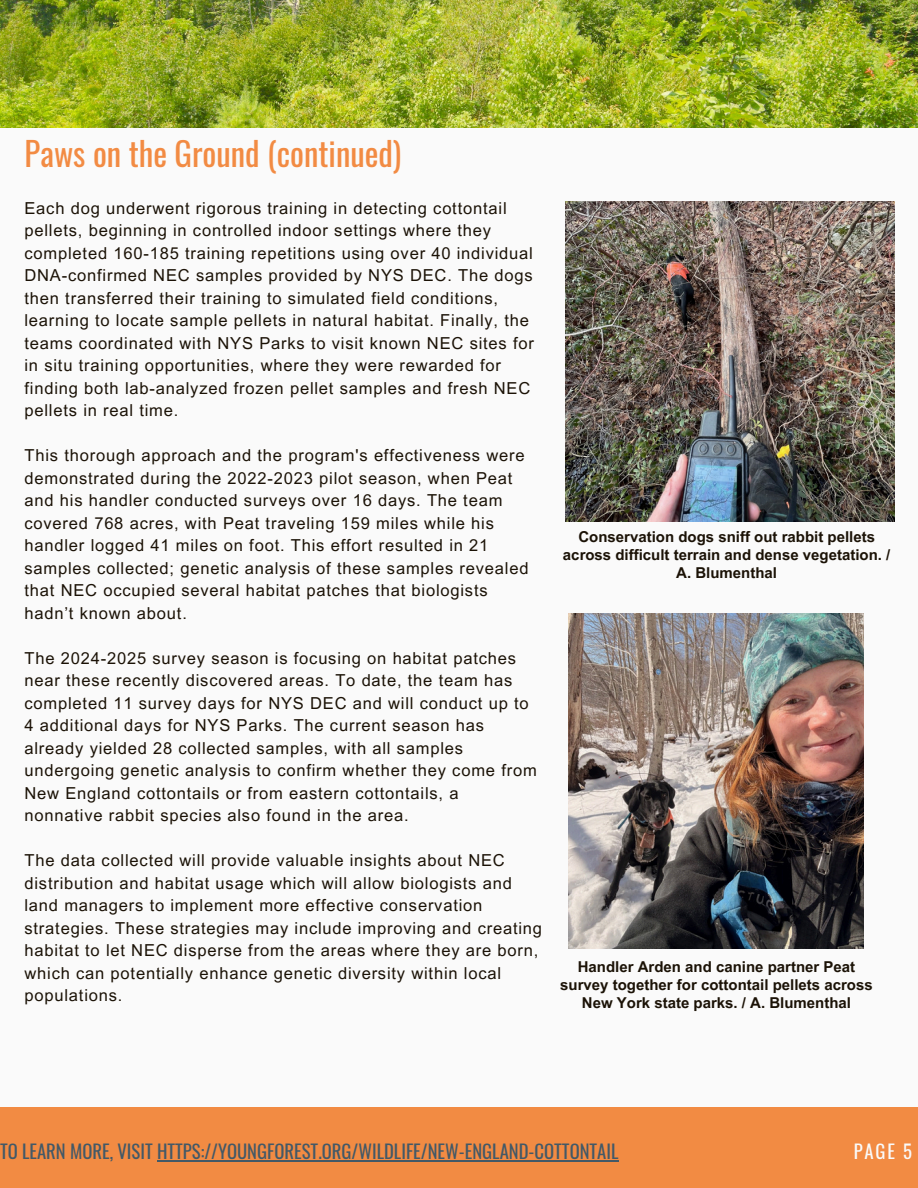
<style>
.page{position:relative;width:918px;height:1188px;background:#fafafa}
.page>*{position:absolute;margin:0;border:0;box-sizing:border-box;transform-origin:0 0}
.t1{font:32.7px "Oswald";color:#f28b43}
.t2{font:18.75px "Oswald";color:#435967}
.t3{font:18.75px "Oswald";color:#fafafa}
.t4{font:16.5px/22.5px "Arial MT Pro";letter-spacing:.05em;color:#1b1206}
.t5{font:700 15px/18px "Arial MT Pro";color:#1b1206;text-align:center}
</style>
<div class="page">
<div style="left:0;top:1107px;width:918px;height:81px;background:#f28b43"></div>
<img style="left:0;top:0;width:918px;height:127px">
<hr style="left:157px;top:1160px;width:462px;height:2px;background:#435967">
<img style="left:565px;top:202px;width:330px;height:319px">
<img style="left:569px;top:614px;width:295px;height:335px">
<p class="t1" style="left:25px;top:128px;width:378px">Paws on the Ground (continued)</p>
<p class="t4" style="left:25px;top:199px;width:511px">Each dog underwent rigorous training in detecting cottontail pellets, beginning in controlled indoor settings where they completed 160-185 training repetitions using over 40 individual DNA-confirmed NEC samples provided by NYS DEC. The dogs then transferred their training to simulated field conditions, learning to locate sample pellets in natural habitat. Finally, the teams coordinated with NYS Parks to visit known NEC sites for in situ training opportunities, where they were rewarded for finding both lab-analyzed frozen pellet samples and fresh NEC pellets in real time.</p>
<p class="t4" style="left:25px;top:446px;width:506px">This thorough approach and the program's effectiveness were demonstrated during the 2022-2023 pilot season, when Peat and his handler conducted surveys over 16 days. The team covered 768 acres, with Peat traveling 159 miles while his handler logged 41 miles on foot. This effort resulted in 21 samples collected; genetic analysis of these samples revealed that NEC occupied several habitat patches that biologists hadn’t known about.</p>
<h3 class="t4" style="left:25px;top:649px;width:514px">The 2024-2025 survey season is focusing on habitat patches near these recently discovered areas. To date, the team has completed 11 survey days for NYS DEC and will conduct up to 4 additional days for NYS Parks. The current season has already yielded 28 collected samples, with all samples undergoing genetic analysis to confirm whether they come from New England cottontails or from eastern cottontails, a nonnative rabbit species also found in the area.</h3>
<p class="t4" style="left:25px;top:851px;width:519px">The data collected will provide valuable insights about NEC distribution and habitat usage which will allow biologists and land managers to implement more effective conservation strategies. These strategies may include improving and creating habitat to let NEC disperse from the areas where they are born, which can potentially enhance genetic diversity within local populations.</p>
<h3 class="t5" style="left:563px;top:529px;width:329px">Conservation dogs sniff out rabbit pellets across difficult terrain and dense vegetation. /<br>A. Blumenthal</h3>
<p class="t5" style="left:560px;top:959px;width:314px">Handler Arden and canine partner Peat survey together for cottontail pellets across<br>New York state parks. / A. Blumenthal</p>
<p class="t2" style="left:0;top:1137px;width:620px">TO LEARN MORE, VISIT HTTPS://YOUNGFOREST.ORG/WILDLIFE/NEW-ENGLAND-COTTONTAIL</p>
<h1 class="t3" style="left:854px;top:1137px;width:60px">PAGE 5</h1>
</div>
